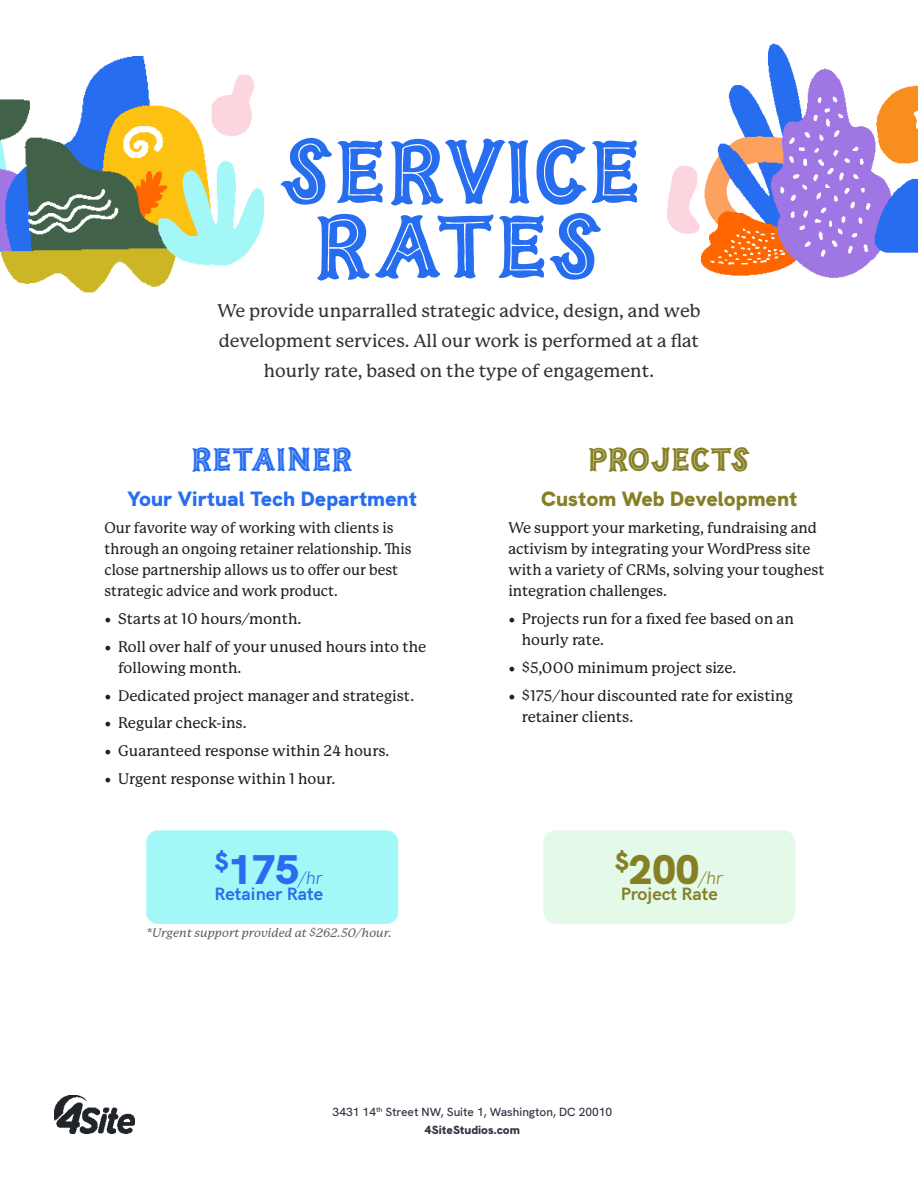
<style>
.page{position:relative;width:918px;height:1188px;background:#fff}
.page>*{position:absolute;margin:0;border:0;box-sizing:border-box;transform-origin:0 0}
.t1{font:90px "Humoresque 2 Center";color:#276df0}
.t2{font:900 42px "HK Grotesk";color:#877f25}
.t3{font:900 42px "HK Grotesk";color:#276df0}
.t4{font:33px "Humoresque 2 Center";letter-spacing:.02em;color:#276df0}
.t5{font:33px "Humoresque 2 Center";color:#877f25}
.t6{font:900 21px "HK Grotesk";color:#276df0}
.t7{font:900 21px "HK Grotesk";color:#877f25}
.t8{font:500 18px/30px "P Mackinac Pro";color:#333;text-align:center}
.t9{font:700 18px "HK Grotesk";color:#276df0}
.t10{font:700 18px "HK Grotesk";color:#877f25}
.t11{font:italic 300 18px "HK Grotesk";color:#877f25}
.t12{font:italic 300 18px "HK Grotesk";color:#276df0}
.t13{font:500 15px/21px "P Mackinac Pro";color:#231f20}
.t14{font:500 15px/21px "P Mackinac Pro";color:#231f20;scale:.95 1}
.t15{font:500 12px "HK Grotesk";color:#333444}
.t16{font:italic 500 12px "P22 Mackinac Pro";color:#636366}
.H2_White{font:900 12px "HK Grotesk";color:#333444}
.s1{font-family:"Minion Pro";font-weight:400;font-size:18px}
</style>
<div class="page">
<div style="left:146px;top:830px;width:252px;height:94px;background:#a3f7f7;border-radius:12px"></div>
<div style="left:543px;top:830px;width:252px;height:94px;background:#e3fae8;border-radius:12px"></div>
<img style="left:54px;top:1096px;width:81px;height:38px">
<img style="left:0;top:56px;width:263px;height:237px">
<img style="left:667px;top:44px;width:251px;height:234px">
<p class="t1" style="left:278px;top:117px;width:363px">SERVICE</p>
<p class="t1" style="left:315px;top:192px;width:290px">RATES</p>
<p class="t8" style="left:218px;top:296px;width:484px">We provide unparralled strategic advice, design, and web development services. All our work is performed at a flat hourly rate, based on the type of engagement.</p>
<p class="t4" style="left:191px;top:440px;width:163px">RETAINER</p>
<p class="t5" style="left:588px;top:440px;width:164px">PROJECTS</p>
<p class="t6" style="left:128px;top:484px;width:291px">Your Virtual Tech Department</p>
<p class="t14" style="left:105px;top:518px;width:325px">Our favorite way of working with clients is through an ongoing retainer relationship. This close partnership allows us to offer our best strategic advice and work product.</p>
<p class="t13" style="left:105px;top:608px;width:198px"><span class="s1">•</span> Starts at 10 hours/month.</p>
<p class="t13" style="left:118px;top:636px;width:310px;text-indent:-14px"><span class="s1">•</span> Roll over half of your unused hours into the following month.</p>
<p class="t13" style="left:105px;top:685px;width:311px"><span class="s1">•</span> Dedicated project manager and strategist.</p>
<p class="t13" style="left:105px;top:713px;width:143px"><span class="s1">•</span> Regular check-ins.</p>
<p class="t13" style="left:105px;top:740px;width:286px"><span class="s1">•</span> Guaranteed response within 24 hours.</p>
<p class="t13" style="left:105px;top:768px;width:232px"><span class="s1">•</span> Urgent response within 1 hour.</p>
<p class="t7" style="left:541px;top:484px;width:258px">Custom Web Development</p>
<p class="t13" style="left:508px;top:518px;width:318px">We support your marketing, fundraising and activism by integrating your WordPress site with a variety of CRMs, solving your toughest integration challenges.</p>
<p class="t13" style="left:522px;top:608px;width:274px;text-indent:-14px"><span class="s1">•</span> Projects run for a fixed fee based on an hourly rate.</p>
<p class="t13" style="left:508px;top:657px;width:229px"><span class="s1">•</span> $5,000 minimum project size.</p>
<p class="t13" style="left:522px;top:685px;width:273px;text-indent:-14px"><span class="s1">•</span> $175/hour discounted rate for existing retainer clients.</p>
<p class="t3" style="left:215px;top:842px;width:86px"><sup>$</sup>175</p>
<p class="t2" style="left:615px;top:842px;width:86px"><sup>$</sup>200</p>
<p class="t12" style="left:299px;top:866px;width:25px">/hr</p>
<p class="t11" style="left:700px;top:866px;width:25px">/hr</p>
<p class="t9" style="left:215px;top:881px;width:110px">Retainer Rate</p>
<p class="t10" style="left:621px;top:881px;width:98px">Project Rate</p>
<p class="t16" style="left:147px;top:926px;width:246px">*Urgent support provided at $262.50/hour.</p>
<p class="t15" style="left:333px;top:1104px;width:281px">3431 14<sup>th</sup> Street NW, Suite 1, Washington, DC 20010</p>
<p class="H2_White" style="left:425px;top:1122px;width:97px">4SiteStudios.com</p>
</div>
